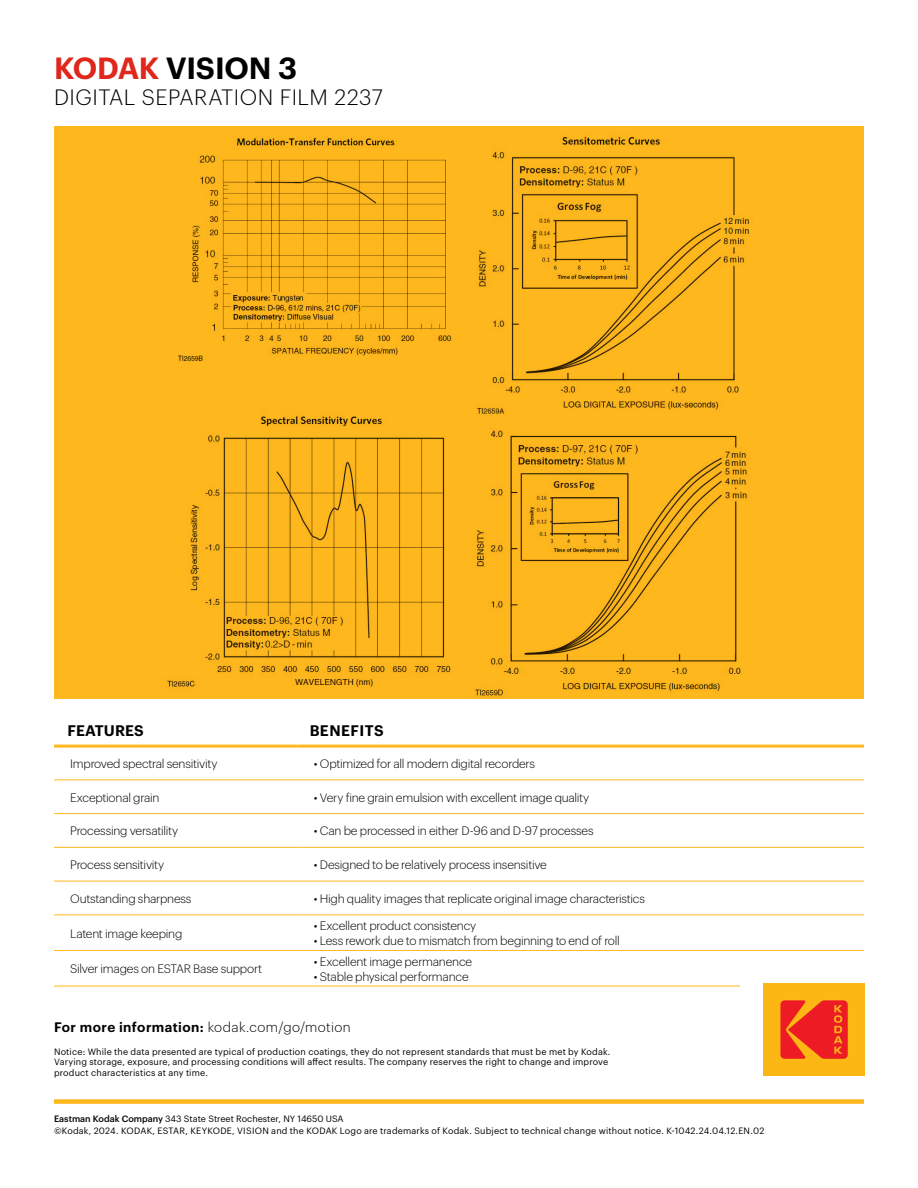
<style>
.page{position:relative;width:918px;height:1188px;background:#fff}
.page>*{position:absolute;margin:0;border:0;box-sizing:border-box;transform-origin:0 0}
.t1{font:600 30px "Graphik";letter-spacing:-.01em;color:#000}
.t2{font:300 21.75px "Graphik";letter-spacing:.015em;color:#000}
.t3{font:600 15px "Graphik";letter-spacing:.01em;color:#000}
.t4{font:600 15px "Graphik";letter-spacing:.03em;color:#000}
.bullet{font:600 13.5px "Graphik";letter-spacing:.03em;color:#000}
.t5{font:300 12px "Graphik";letter-spacing:-.02em;color:#000}
.t6{font:9px/10.8px "Graphik";letter-spacing:.02em;color:#000}
.s1{color:#df271c}
.s2{font-weight:300}
.s3{font-weight:500}
</style>
<div class="page">
<div style="left:54px;top:126px;width:810px;height:572px;background:#ffb71e"></div>
<img style="left:179px;top:138px;width:273px;height:223px">
<img style="left:477px;top:137px;width:272px;height:279px">
<img style="left:465px;top:430px;width:291px;height:269px">
<img style="left:164px;top:411px;width:289px;height:288px">
<hr style="left:54px;top:745px;width:244px;height:3px;background:#ffb71e">
<hr style="left:298px;top:745px;width:566px;height:3px;background:#ffb71e">
<hr style="left:54px;top:780px;width:244px;height:1px;background:#ffb71e">
<hr style="left:298px;top:780px;width:566px;height:1px;background:#ffb71e">
<hr style="left:54px;top:813px;width:244px;height:1px;background:#ffb71e">
<hr style="left:298px;top:813px;width:566px;height:1px;background:#ffb71e">
<hr style="left:54px;top:847px;width:244px;height:1px;background:#ffb71e">
<hr style="left:298px;top:847px;width:566px;height:1px;background:#ffb71e">
<hr style="left:54px;top:881px;width:244px;height:1px;background:#ffb71e">
<hr style="left:298px;top:881px;width:566px;height:1px;background:#ffb71e">
<hr style="left:54px;top:915px;width:244px;height:1px;background:#ffb71e">
<hr style="left:298px;top:915px;width:566px;height:1px;background:#ffb71e">
<hr style="left:54px;top:950px;width:244px;height:1px;background:#ffb71e">
<hr style="left:298px;top:950px;width:566px;height:1px;background:#ffb71e">
<hr style="left:54px;top:986px;width:244px;height:1px;background:#ffb71e">
<hr style="left:298px;top:986px;width:566px;height:1px;background:#ffb71e">
<div style="left:54px;top:1099px;width:810px;height:5px;background:#ffb71e"></div>
<div style="left:740px;top:970px;width:123px;height:39px;background:#fff"></div>
<img style="left:763px;top:983px;width:101px;height:93px">
<p class="t1" style="left:54px;top:45px;width:245px"><span class="s1">KODAK</span> VISION 3</p>
<p class="t2" style="left:54px;top:81px;width:330px">DIGITAL SEPARATION FILM 2237</p>
<p class="t3" style="left:68px;top:719px;width:78px">FEATURES</p>
<p class="t4" style="left:310px;top:719px;width:75px">BENEFITS</p>
<p class="t5" style="left:70px;top:755px;width:149px">Improved spectral sensitivity</p>
<p class="t5" style="left:314px;top:755px;width:223px">• Optimized for all modern digital recorders</p>
<p class="t5" style="left:70px;top:789px;width:91px">Exceptional grain</p>
<p class="t5" style="left:314px;top:789px;width:277px">• Very fine grain emulsion with excellent image quality</p>
<p class="t5" style="left:70px;top:822px;width:110px">Processing versatility</p>
<p class="t5" style="left:314px;top:822px;width:281px">• Can be processed in either D-96 and D-97 processes</p>
<p class="t5" style="left:70px;top:856px;width:96px">Process sensitivity</p>
<p class="t5" style="left:314px;top:856px;width:234px">• Designed to be relatively process insensitive</p>
<p class="t5" style="left:70px;top:890px;width:123px">Outstanding sharpness</p>
<p class="t5" style="left:314px;top:890px;width:333px">• High quality images that replicate original image characteristics</p>
<p class="t5" style="left:70px;top:924px;width:114px">Latent image keeping</p>
<p class="t5" style="left:314px;top:917px;width:164px">• Excellent product consistency</p>
<p class="t5" style="left:314px;top:932px;width:308px">• Less rework due to mismatch from beginning to end of roll</p>
<p class="t5" style="left:314px;top:953px;width:160px">• Excellent image permanence</p>
<p class="t5" style="left:314px;top:968px;width:156px">• Stable physical performance</p>
<p class="bullet" style="left:54px;top:1017px;width:298px">For more information: <span class="s2">kodak.com/go/motion</span></p>
<p class="t6" style="left:54px;top:1045px;width:558px">Notice: While the data presented are typical of production coatings, they do not represent standards that must be met by Kodak.<br>Varying storage, exposure, and processing conditions will affect results. The company reserves the right to change and improve product characteristics at any time.</p>
<p class="t6" style="left:54px;top:1112px;width:712px;line-height:12px"><span class="s3">Eastman Kodak Company</span> 343 State Street Rochester, NY 14650 USA<br>©Kodak, 2024. KODAK, ESTAR, KEYKODE, VISION and the KODAK Logo are trademarks of Kodak. Subject to technical change without notice. K-1042.24.04.12.EN.02</p>
<p class="t5" style="left:70px;top:960px;width:194px">Silver images on ESTAR Base support</p>
</div>
